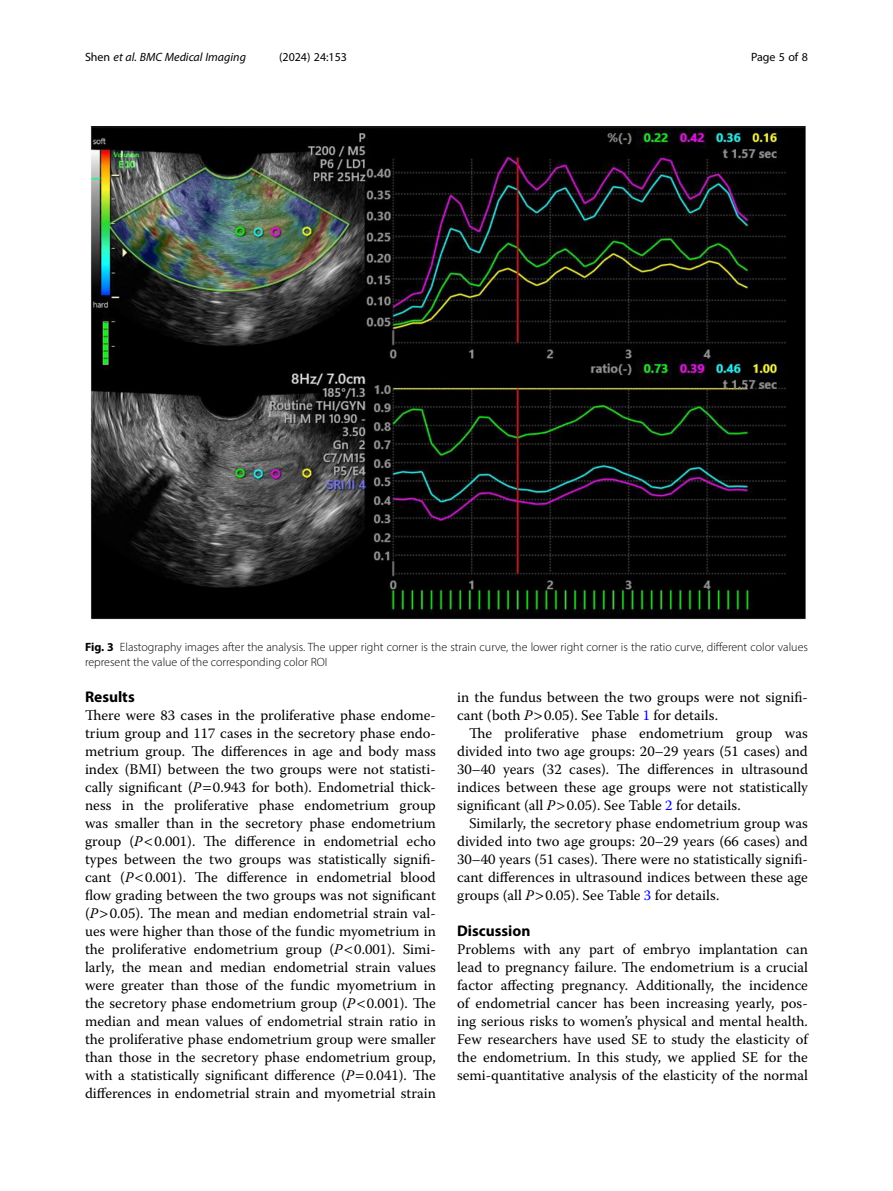
<style>
.page{position:relative;width:893px;height:1191px;background:#fff}
.page>*{position:absolute;margin:0;border:0;box-sizing:border-box;transform-origin:0 0}
.Head_1{font:700 15.45px "Myriad Pro";color:#000}
.Body_Text{font:14.7px/18px "Warnock Pro";color:#000;text-align:justify}
.Body_Text_Indent{font:14.7px/18px "Warnock Pro";color:#000;text-align:justify}
.Figure_Caption{font:300 12px/15px "Myriad Pro";color:#000}
.t1{font:italic 12px "Myriad Pro";color:#000}
.t2{font:12px "Myriad Pro";color:#000}
.s1{font-style:normal}
.s2{font-weight:700}
.s3{font-style:italic}
.s4{color:#00f}
</style>
<div class="page">
<img style="left:90px;top:126px;width:716px;height:494px">
<p class="t1" style="left:85px;top:50px;width:162px"><span class="s1">Shen</span> et al. BMC Medical Imaging</p>
<p class="t2" style="left:279px;top:50px;width:70px">(2024) 24:153</p>
<p class="t2" style="left:751px;top:50px;width:58px">Page 5 of 8</p>
<p class="Figure_Caption" style="left:85px;top:639px;width:724px"><span class="s2">Fig. 3</span> Elastography images after the analysis. The upper right corner is the strain curve, the lower right corner is the ratio curve, different color values represent the value of the corresponding color ROI</p>
<p class="Head_1" style="left:85px;top:687px;width:51px">Results</p>
<p class="Body_Text" style="left:85px;top:706px;width:352px">There were 83 cases in the proliferative phase endome&shy;trium group and 117 cases in the secretory phase endo&shy;metrium group. The differences in age and body mass index (BMI) between the two groups were not statisti&shy;cally significant (<span class="s3">P</span> 0.943 for both). Endometrial thick&shy;ness in the proliferative phase endometrium group was smaller than in the secretory phase endometrium group (<span class="s3">P</span> 0.001). The difference in endometrial echo types between the two groups was statistically signifi&shy;cant (<span class="s3">P</span> 0.001). The difference in endometrial blood flow grading between the two groups was not significant (<span class="s3">P</span> 0.05). The mean and median endometrial strain val&shy;ues were higher than those of the fundic myometrium in the proliferative endometrium group (<span class="s3">P</span> 0.001). Simi&shy;larly, the mean and median endometrial strain values were greater than those of the fundic myometrium in the secretory phase endometrium group (<span class="s3">P</span> 0.001). The median and mean values of endometrial strain ratio in the proliferative phase endometrium group were smaller than those in the secretory phase endometrium group, with a statistically significant difference (<span class="s3">P</span> 0.041). The differences in endometrial strain and myometrial strain</p>
<p class="Body_Text" style="left:457px;top:688px;width:352px">in the fundus between the two groups were not signifi&shy;cant (both <span class="s3">P</span> 0.05). See Table <span class="s4">1</span> for details.</p>
<p class="Body_Text_Indent" style="left:457px;top:724px;width:352px;text-indent:12px">The proliferative phase endometrium group was divided into two age groups: 20–29 years (51 cases) and 30–40 years (32 cases). The differences in ultrasound indices between these age groups were not statistically significant (all <span class="s3">P</span> 0.05). See Table <span class="s4">2</span> for details.</p>
<p class="Body_Text_Indent" style="left:457px;top:814px;width:352px;text-indent:12px">Similarly, the secretory phase endometrium group was divided into two age groups: 20–29 years (66 cases) and 30–40 years (51 cases). There were no statistically signifi&shy;cant differences in ultrasound indices between these age groups (all <span class="s3">P</span> 0.05). See Table <span class="s4">3</span> for details.</p>
<p class="Head_1" style="left:457px;top:921px;width:75px">Discussion</p>
<p class="Body_Text" style="left:457px;top:940px;width:352px">Problems with any part of embryo implantation can lead to pregnancy failure. The endometrium is a crucial factor affecting pregnancy. Additionally, the incidence of endometrial cancer has been increasing yearly, pos&shy;ing serious risks to women’s physical and mental health.<br>Few researchers have used SE to study the elasticity of the endometrium. In this study, we applied SE for the semi-quantitative analysis of the elasticity of the normal</p>
</div>
